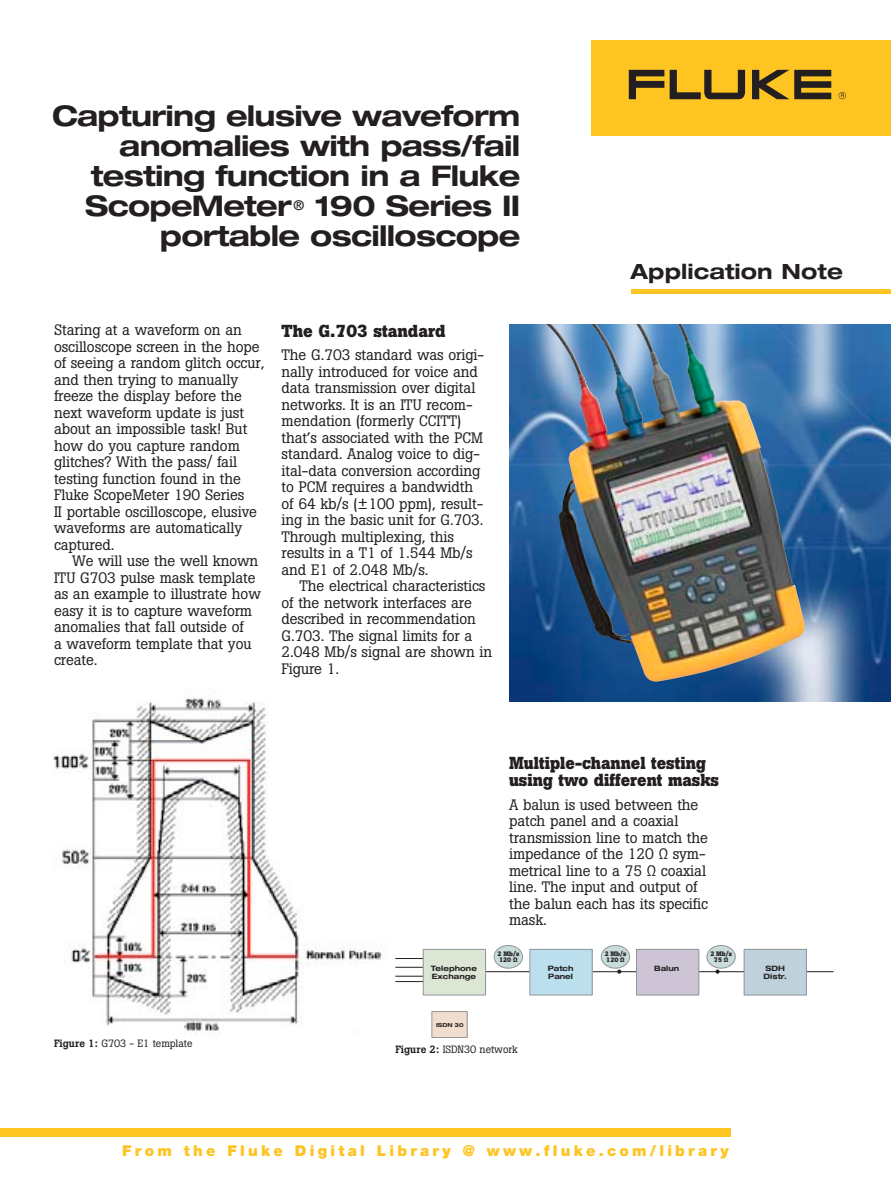
<style>
.page{position:relative;width:891px;height:1188px;background:#fff}
.page>*{position:absolute;margin:0;border:0;box-sizing:border-box;transform-origin:0 0}
.t1{font:700 expanded 28.5px/30px "Helvetica Neue LT Std";letter-spacing:-.025em;color:#231f20;text-align:right}
.t2{font:700 expanded 21px "Helvetica Neue LT Std";letter-spacing:.005em;color:#231f20}
.t3{font:700 17.25px/17.2px "Boton Pro";color:#231f20}
.t4{font:15px/16.5px "Boton Pro";letter-spacing:-.005em;color:#231f20}
.t5{font:900 15px "Helvetica Neue";letter-spacing:.215em;color:#fec422}
.t6{font:10.5px "Boton Pro";letter-spacing:-.005em;color:#231f20}
.t7{font:700 expanded 7.35px/7.4px "Helvetica Neue LT Std";color:#231f20}
.t8{font:700 6.45px/6px "Boton Pro";color:#231f20}
.t9{font:700 expanded 5.55px "Helvetica Neue LT Std";color:#231f20}
.s1{font-weight:500}
</style>
<div class="page">
<img style="left:53px;top:697px;width:329px;height:339px">
<div style="left:592px;top:40px;width:299px;height:96px;background:#fec422"></div>
<svg style="left:629px;top:70px;width:35px;height:29px"></svg>
<svg style="left:752px;top:70px;width:79px;height:29px"></svg>
<svg style="left:670px;top:70px;width:75px;height:29px"></svg>
<svg style="left:839px;top:92px;width:7px;height:7px"></svg>
<div style="left:0;top:1128px;width:730px;height:8px;background:#fec422"></div>
<hr style="left:631px;top:290px;width:260px;height:4px;background:#fec422">
<img style="left:509px;top:324px;width:382px;height:378px">
<img style="left:592px;top:324px;width:107px;height:100px">
<hr style="left:486px;top:971px;width:348px;height:1px;background:#231f20">
<svg style="left:395px;top:958px;width:28px;height:1px"></svg>
<svg style="left:395px;top:976px;width:28px;height:6px"></svg>
<svg style="left:395px;top:967px;width:28px;height:1px"></svg>
<div style="left:432px;top:1012px;width:35px;height:26px;background:#f1ddce"></div>
<div style="left:431px;top:1011px;width:37px;height:27px;border:1px solid #939598"></div>
<div style="left:530px;top:949px;width:62px;height:46px;background:#bbdfec"></div>
<div style="left:529px;top:949px;width:64px;height:47px;border:1px solid #939598"></div>
<div style="left:637px;top:949px;width:62px;height:46px;background:#cdc4d5"></div>
<div style="left:636px;top:949px;width:63px;height:47px;border:1px solid #939598"></div>
<div style="left:744px;top:949px;width:62px;height:46px;background:#bfd1db"></div>
<div style="left:744px;top:949px;width:63px;height:47px;border:1px solid #939598"></div>
<svg style="left:617px;top:970px;width:4px;height:4px"></svg>
<svg style="left:715px;top:970px;width:5px;height:4px"></svg>
<div style="left:494px;top:945px;width:29px;height:23px;background:#c8dcda;border-radius:50%"></div>
<div style="left:494px;top:945px;width:29px;height:24px;border:1px solid #939598;border-radius:50%"></div>
<div style="left:601px;top:945px;width:29px;height:23px;background:#c8dcda;border-radius:50%"></div>
<div style="left:601px;top:945px;width:29px;height:24px;border:1px solid #939598;border-radius:50%"></div>
<div style="left:707px;top:945px;width:28px;height:23px;background:#c8dcda;border-radius:50%"></div>
<div style="left:706px;top:945px;width:30px;height:24px;border:1px solid #939598;border-radius:50%"></div>
<div style="left:423px;top:949px;width:63px;height:46px;background:#dde6d5"></div>
<div style="left:423px;top:949px;width:63px;height:47px;border:1px solid #939598"></div>
<h1 class="t1" style="left:52px;top:100px;width:470px">Capturing elusive waveform anomalies with pass/fail testing function in a Fluke<br>ScopeMeter<sup>®</sup> 190 Series II portable oscilloscope</h1>
<p class="t4" style="left:54px;top:322px;width:212px">Staring at a waveform on an oscilloscope screen in the hope of seeing a random glitch occur, and then trying to manually freeze the display before the next waveform update is just about an impossible task! But how do you capture random glitches? With the pass/ fail testing function found in the<br>Fluke ScopeMeter 190 Series<br>II portable oscilloscope, elusive waveforms are automatically captured.</p>
<p class="t4" style="left:54px;top:553px;width:208px;text-indent:18px">We will use the well known<br>ITU G703 pulse mask template as an example to illustrate how easy it is to capture waveform anomalies that fall outside of<br>a waveform template that you create.</p>
<p class="t3" style="left:282px;top:322px;width:166px">The G.703 standard</p>
<p class="t4" style="left:282px;top:347px;width:204px">The G.703 standard was origi&shy;nally introduced for voice and data transmission over digital networks. It is an ITU recom&shy;mendation (formerly CCITT) that’s associated with the PCM standard. Analog voice to dig&shy;ital-data conversion according to PCM requires a bandwidth of 64 kb/s (±100 ppm), result&shy;ing in the basic unit for G.703.<br>Through multiplexing, this results in a T1 of 1.544 Mb/s and E1 of 2.048 Mb/s.</p>
<p class="t4" style="left:282px;top:578px;width:212px;text-indent:18px">The electrical characteristics of the network interfaces are described in recommendation<br>G.703. The signal limits for a<br>2.048 Mb/s signal are shown in<br>Figure 1.</p>
<h2 class="t2" style="left:631px;top:258px;width:214px">Application Note</h2>
<p class="t3" style="left:509px;top:754px;width:211px">Multiple-channel testing using two different masks</p>
<p class="t4" style="left:509px;top:796px;width:200px">A balun is used between the patch panel and a coaxial transmission line to match the impedance of the 120 Ω sym&shy;metrical line to a 75 Ω coaxial line. The input and output of the balun each has its specific mask.</p>
<p class="t6" style="left:54px;top:1037px;width:140px"><span class="s1">Figure 1:</span> G703 - E1 template</p>
<p class="t7" style="left:431px;top:965px;width:48px">Telephone<br>Exchange</p>
<p class="t9" style="left:436px;top:1021px;width:29px">ISDN 30</p>
<p class="t8" style="left:498px;top:951px;width:23px">2 Mb/s<br>120 Ω</p>
<p class="t8" style="left:605px;top:951px;width:23px">2 Mb/s<br>120 Ω</p>
<p class="t8" style="left:710px;top:951px;width:23px;text-align:center">2 Mb/s<br>75 Ω</p>
<p class="t7" style="left:548px;top:965px;width:27px">Patch<br>Panel</p>
<p class="t7" style="left:654px;top:965px;width:27px">Balun</p>
<p class="t7" style="left:764px;top:965px;width:25px">SDH<br>Distr.</p>
<p class="t6" style="left:395px;top:1042px;width:124px"><span class="s1">Figure 2:</span> ISDN30 network</p>
<p class="t5" style="left:122px;top:1142px;width:608px">From the Fluke Digital Library @ www.fluke.com/library</p>
</div>
